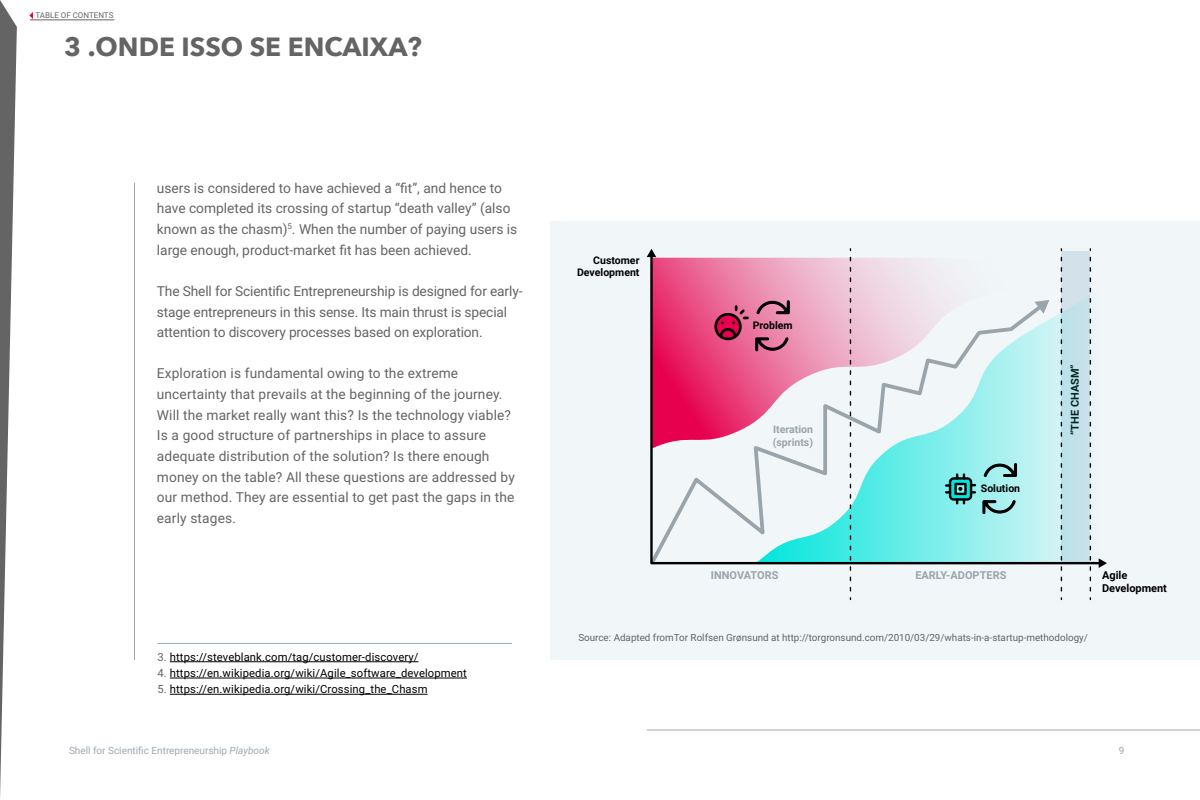
<style>
.page{position:relative;width:1200px;height:800px;background:#fff}
.page>*{position:absolute;margin:0;border:0;box-sizing:border-box;transform-origin:0 0}
.t1{font:700 26.25px "Avenir Next";color:#646464}
.t2{font:13.75px/20.6px "Roboto";color:#646464}
.t3{font:11.25px "Roboto";letter-spacing:.01em;color:#000}
.t4{font:700 10.94px "Roboto";color:#99a4ab}
.t5{font:700 10.94px/13.2px "Roboto";color:#000}
.t6{font:700 10.94px "Roboto";color:#042826}
.t7{font:700 10.56px/12.6px "Roboto";color:#000;text-align:right}
.t8{font:700 10.56px/12.6px "Roboto";color:#99a4ab}
.t9{font:10px "Roboto";color:#9ea8b0}
.t10{font:9.88px "Roboto";color:#646464}
.t11{font:8px "Roboto";color:#646464}
.s1{color:#646464}
.s2{font-style:italic}
</style>
<div class="page">
<svg style="left:0;top:0;width:17px;height:797px"></svg>
<hr style="left:134px;top:182px;width:1px;height:478px;background:#9ea8b0">
<svg style="left:29px;top:12px;width:4px;height:7px"></svg>
<hr style="left:30px;top:20px;width:84px;height:1px;background:#646464">
<hr style="left:647px;top:730px;width:553px;height:1px;background:#9ea8b0">
<div style="left:551px;top:221px;width:649px;height:439px;background:#f1f6f9"></div>
<svg style="left:649px;top:253px;width:450px;height:313px"></svg>
<svg style="left:647px;top:249px;width:9px;height:8px"></svg>
<svg style="left:1099px;top:558px;width:8px;height:10px"></svg>
<svg style="left:850px;top:257px;width:1px;height:343px"></svg>
<svg style="left:1061px;top:257px;width:1px;height:343px"></svg>
<svg style="left:1090px;top:257px;width:1px;height:343px"></svg>
<div style="left:714px;top:313px;width:28px;height:27px;border:3px solid #000;border-radius:50%"></div>
<svg style="left:718px;top:307px;width:30px;height:32px"></svg>
<svg style="left:755px;top:253px;width:35px;height:98px"></svg>
<svg style="left:982px;top:463px;width:35px;height:51px"></svg>
<svg style="left:945px;top:473px;width:31px;height:31px"></svg>
<hr style="left:170px;top:661px;width:249px;height:1px;background:#000">
<hr style="left:170px;top:678px;width:297px;height:1px;background:#000">
<hr style="left:170px;top:694px;width:258px;height:1px;background:#000">
<hr style="left:157px;top:643px;width:355px;height:1px;background:#9ea8b0">
<p class="t11" style="left:35px;top:10px;width:80px">TABLE OF CONTENTS</p>
<h1 class="t1" style="left:64px;top:24px;width:359px">3 .ONDE ISSO SE ENCAIXA?</h1>
<p class="t2" style="left:157px;top:177px;width:362px">users is considered to have achieved a “fit”, and hence to have completed its crossing of startup “death valley” (also known as the chasm)<sup>5</sup>. When the number of paying users is large enough, product-market fit has been achieved.</p>
<p class="t2" style="left:157px;top:280px;width:367px">The Shell for Scientific Entrepreneurship is designed for early&shy;stage entrepreneurs in this sense. Its main thrust is special attention to discovery processes based on exploration.</p>
<p class="t2" style="left:157px;top:363px;width:359px">Exploration is fundamental owing to the extreme uncertainty that prevails at the beginning of the journey.<br>Will the market really want this? Is the technology viable?<br>Is a good structure of partnerships in place to assure adequate distribution of the solution? Is there enough money on the table? All these questions are addressed by our method. They are essential to get past the gaps in the early stages.</p>
<p class="t3" style="left:157px;top:649px;width:263px"><span class="s1">3.</span> https://steveblank.com/tag/customer-discovery/</p>
<p class="t3" style="left:157px;top:665px;width:311px"><span class="s1">4.</span> https://en.wikipedia.org/wiki/Agile_software_development</p>
<p class="t3" style="left:157px;top:682px;width:272px"><span class="s1">5.</span> https://en.wikipedia.org/wiki/Crossing_the_Chasm</p>
<p class="t9" style="left:69px;top:743px;width:202px">Shell for Scientific Entrepreneurship <span class="s2">Playbook</span></p>
<p class="t7" style="left:577px;top:253px;width:64px">Customer<br>Development</p>
<p class="t7" style="left:753px;top:319px;width:41px">Problem</p>
<p class="t8" style="left:773px;top:423px;width:42px">Iteration (sprints)</p>
<p class="t7" style="left:981px;top:482px;width:41px">Solution</p>
<p class="t6" style="left:1067px;top:435px;width:73px;rotate:-90deg">“THE CHASM”</p>
<p class="t4" style="left:711px;top:567px;width:69px">INNOVATORS</p>
<p class="t4" style="left:915px;top:567px;width:93px">EARLY-ADOPTERS</p>
<p class="t5" style="left:1102px;top:568px;width:66px">Agile<br>Development</p>
<p class="t10" style="left:578px;top:630px;width:511px">Source: Adapted fromTor Rolfsen Grønsund at http://torgronsund.com/2010/03/29/whats-in-a-startup-methodology/</p>
<p class="t9" style="left:1119px;top:743px;width:7px">9</p>
</div>
